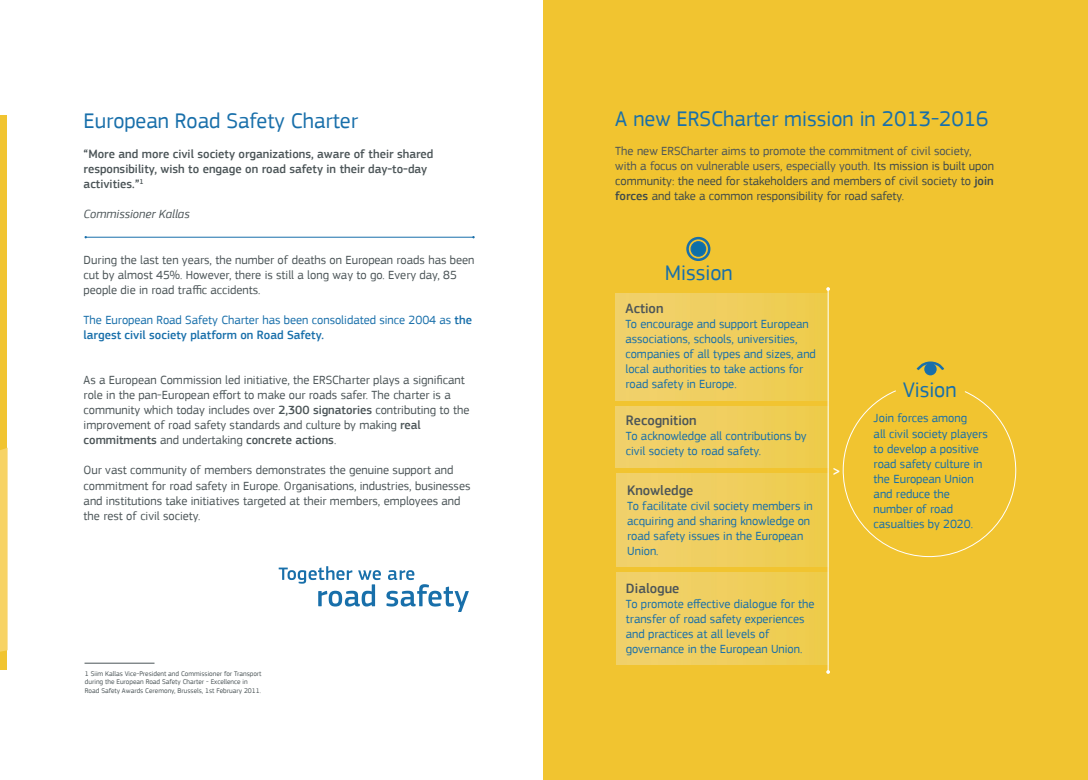
<style>
.page{position:relative;width:1088px;height:780px;background:#fff}
.page>*{position:absolute;margin:0;border:0;box-sizing:border-box;transform-origin:0 0}
.t1{font:22.12px "PF Square Sans Pro";color:#186faa}
.t2{font:500 14.12px "PF Square Sans Pro";color:#4c5558}
.t3{font:500 14.12px "PF Square Sans Pro";color:#fff}
.t4{font:12.38px/15px "PF Square Sans Pro";color:#186faa}
.t5{font:12.38px/15px "PF Square Sans Pro";color:#4c5558}
.t6{font:12.38px/15px "PF Square Sans Pro";color:#3f4a4a}
.t7{font:500 12.38px/15px "PF Square Sans Pro";color:#4c5558}
.t8{font:italic 12.38px "PF Square Sans Pro";color:#4c5558}
.t9{font:7.12px/8.9px "PF Square Sans Pro";color:#4c5558}
.s1{font-weight:500}
.s2{color:#4c5558}
</style>
<div class="page">
<div style="left:0;top:115px;width:7px;height:554px;background:#f1c430"></div>
<svg style="left:0;top:447px;width:8px;height:205px;background:#f7d46c"></svg>
<div style="left:544px;top:0;width:544px;height:780px;background:#f1c430"></div>
<img style="left:616px;top:294px;width:212px;height:106px">
<img style="left:616px;top:406px;width:212px;height:61px">
<img style="left:616px;top:572px;width:212px;height:92px">
<img style="left:616px;top:473px;width:212px;height:93px">
<div style="left:924px;top:363px;width:12px;height:12px;background:#186faa;border-radius:50%"></div>
<svg style="left:916px;top:361px;width:28px;height:11px"></svg>
<div style="left:686px;top:237px;width:24px;height:24px;border:2px solid #186faa;border-radius:50%"></div>
<div style="left:690px;top:241px;width:16px;height:16px;background:#0c6fa8;border:1px solid #186faa;border-radius:50%"></div>
<hr style="left:828px;top:289px;width:1px;height:383px;background:#fff">
<svg style="left:826px;top:287px;width:4px;height:4px"></svg>
<svg style="left:842px;top:390px;width:174px;height:167px"></svg>
<hr style="left:86px;top:237px;width:387px;height:1px;background:#186faa">
<hr style="left:85px;top:662px;width:69px;height:1px;background:#4c5558">
<svg style="left:279px;top:566px;width:190px;height:46px"></svg>
<h1 class="t1" style="left:84px;top:108px;width:276px">European Road Safety Charter</h1>
<p class="t7" style="left:84px;top:147px;width:351px">“More and more civil society organizations, aware of their shared responsibility, wish to engage on road safety in their day-to-day activities.”<sup>1</sup></p>
<p class="t8" style="left:84px;top:207px;width:108px">Commissioner Kallas</p>
<p class="t5" style="left:84px;top:252px;width:392px">During the last ten years, the number of deaths on European roads has been cut by almost 45%. However, there is still a long way to go. Every day, 85 people die in road traffic accidents.</p>
<p class="t4" style="left:84px;top:312px;width:390px">The European Road Safety Charter has been consolidated since 2004 as <span class="s1">the largest civil society platform on Road Safety.</span></p>
<p class="t5" style="left:84px;top:372px;width:387px">As a European Commission led initiative, the ERSCharter plays a significant role in the pan-European effort to make our roads safer. The charter is a community which today includes over <span class="s1">2,300 signatories</span> contributing to the improvement of road safety standards and culture by making <span class="s1">real commitments</span> and undertaking <span class="s1">concrete actions</span>.</p>
<p class="t5" style="left:84px;top:463px;width:388px">Our vast community of members demonstrates the genuine support and commitment for road safety in Europe. Organisations, industries, businesses and institutions take initiatives targeted at their members, employees and the rest of civil society.</p>
<p class="t9" style="left:85px;top:668px;width:178px">1 Siim Kallas Vice-President and Commissioner for Transport during the European Road Safety Charter - Excellence in<br>Road Safety Awards Ceremony, Brussels, 1st February 2011.</p>
<h1 class="t1" style="left:615px;top:106px;width:375px">A new ERSCharter mission in 2013-2016</h1>
<p class="t6" style="left:615px;top:143px;width:380px"><span class="s2">The new ERSCharter aims to promote the commitment of civil society, with a focus on vulnerable users, especially youth.</span> Its mission is built upon community: the need for stakeholders and members of civil society to <span class="s1">join forces</span> and take a common responsibility for road safety.</p>
<h1 class="t1" style="left:665px;top:259px;width:69px">Mission</h1>
<p class="t2" style="left:625px;top:300px;width:40px">Action</p>
<p class="t4" style="left:625px;top:316px;width:192px">To encourage and support European associations, schools, universities, companies of all types and sizes, and local authorities to take actions for road safety in Europe.</p>
<p class="t2" style="left:626px;top:412px;width:72px">Recognition</p>
<p class="t4" style="left:626px;top:428px;width:182px">To acknowledge all contributions by civil society to road safety.</p>
<p class="t2" style="left:627px;top:481px;width:68px">Knowledge</p>
<p class="t4" style="left:627px;top:498px;width:187px">To facilitate civil society members in acquiring and sharing knowledge on road safety issues in the European<br>Union.</p>
<p class="t2" style="left:626px;top:579px;width:55px">Dialogue</p>
<p class="t4" style="left:626px;top:596px;width:190px">To promote effective dialogue for the transfer of road safety experiences and practices at all levels of governance in the European Union.</p>
<p class="t3" style="left:832px;top:463px;width:10px">&gt;</p>
<h1 class="t1" style="left:903px;top:376px;width:55px">Vision</h1>
<p class="t4" style="left:873px;top:411px;width:116px">Join forces among<br>all civil society players to develop a positive road safety culture in the European Union and reduce the number of road casualties by 2020.</p>
</div>
